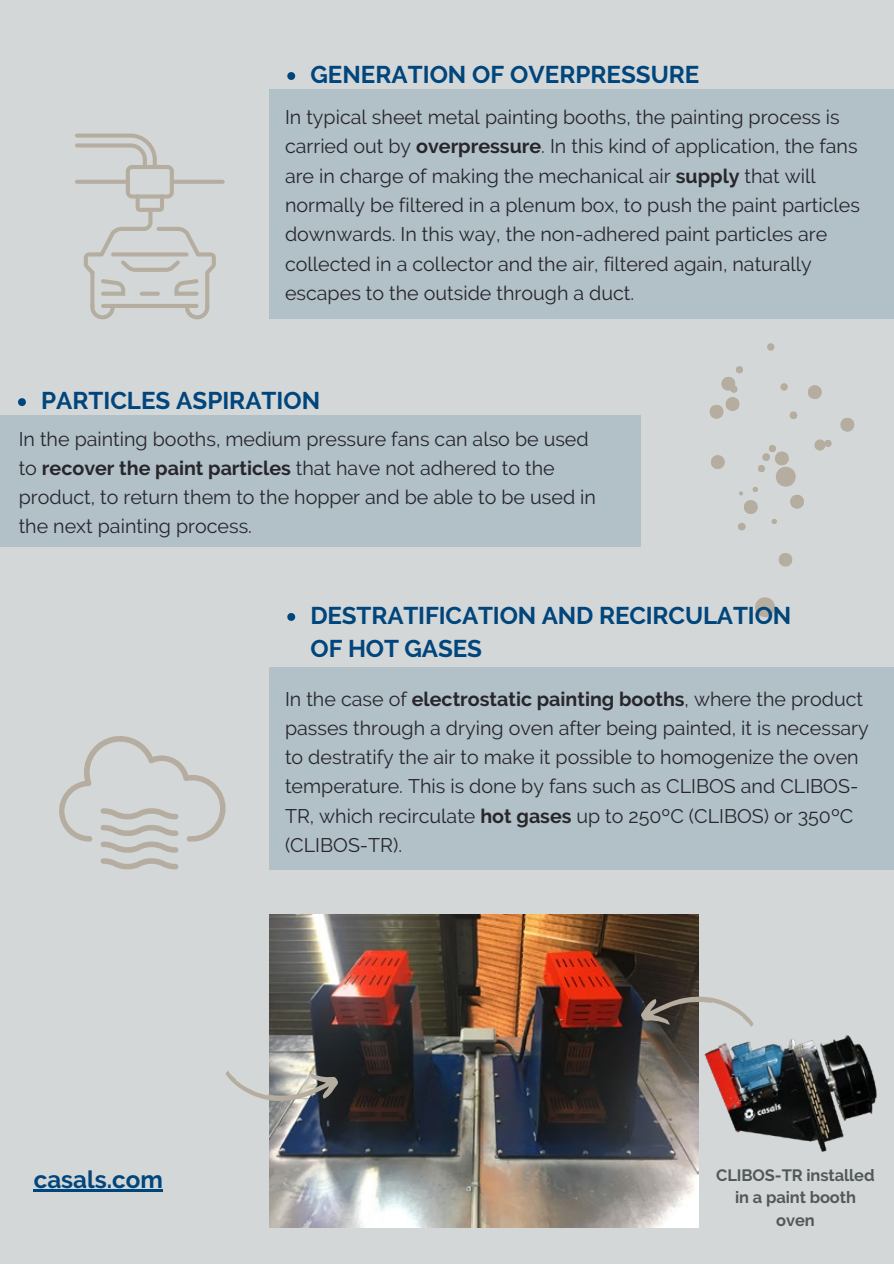
<style>
.page{position:relative;width:894px;height:1264px;background:#fff}
.page>*{position:absolute;margin:0;border:0;box-sizing:border-box;transform-origin:0 0}
.t1{font:700 24.15px/32.7px "Raleway";color:#00457c}
.t2{font:19.65px/29.2px "Raleway";color:#27262b}
.t3{font:700 16.5px/22.5px "Raleway";letter-spacing:-.005em;color:#52595b;text-align:center}
.s1{font-weight:700}
</style>
<div class="page">
<div style="left:0;top:0;width:893px;height:1263px;background:#d4d7d7"></div>
<hr style="left:171px;top:180px;width:54px;height:4px;background:#b5aea0;border-radius:2px">
<svg style="left:75px;top:133px;width:141px;height:186px"></svg>
<div style="left:269px;top:89px;width:624px;height:230px;background:#b2c0c8"></div>
<div style="left:0;top:415px;width:640px;height:132px;background:#b2c0c8"></div>
<svg style="left:778px;top:553px;width:15px;height:14px"></svg>
<svg style="left:808px;top:385px;width:14px;height:14px"></svg>
<svg style="left:814px;top:439px;width:17px;height:12px"></svg>
<svg style="left:789px;top:411px;width:8px;height:8px"></svg>
<svg style="left:767px;top:343px;width:7px;height:8px"></svg>
<svg style="left:780px;top:383px;width:7px;height:8px"></svg>
<svg style="left:711px;top:455px;width:14px;height:14px"></svg>
<svg style="left:738px;top:445px;width:66px;height:86px"></svg>
<svg style="left:840px;top:417px;width:14px;height:15px"></svg>
<svg style="left:755px;top:597px;width:20px;height:21px"></svg>
<svg style="left:709px;top:366px;width:34px;height:53px"></svg>
<div style="left:269px;top:666px;width:624px;height:203px;background:#b2c0c8"></div>
<svg style="left:101px;top:858px;width:77px;height:11px"></svg>
<svg style="left:59px;top:736px;width:166px;height:116px"></svg>
<img style="left:269px;top:914px;width:429px;height:313px">
<svg style="left:225px;top:1070px;width:114px;height:32px"></svg>
<svg style="left:640px;top:995px;width:113px;height:31px"></svg>
<img style="left:704px;top:1035px;width:173px;height:117px">
<hr style="left:34px;top:1189px;width:129px;height:2px;background:#00457c">
<svg style="left:287px;top:72px;width:8px;height:8px"></svg>
<svg style="left:18px;top:398px;width:8px;height:8px"></svg>
<svg style="left:287px;top:613px;width:8px;height:8px"></svg>
<p class="t1" style="left:310px;top:59px;width:390px">GENERATION OF OVERPRESSURE</p>
<p class="t2" style="left:285px;top:102px;width:576px">In typical sheet metal painting booths, the painting process is carried out by <span class="s1">overpressure</span>. In this kind of application, the fans are in charge of making the mechanical air <span class="s1">supply</span> that will normally be filtered in a plenum box, to push the paint particles downwards. In this way, the non-adhered paint particles are collected in a collector and the air, filtered again, naturally escapes to the outside through a duct.</p>
<p class="t1" style="left:41px;top:385px;width:280px">PARTICLES ASPIRATION</p>
<p class="t2" style="left:19px;top:424px;width:578px">In the painting booths, medium pressure fans can also be used to <span class="s1">recover the paint particles</span> that have not adhered to the product, to return them to the hopper and be able to be used in the next painting process.</p>
<p class="t1" style="left:310px;top:599px;width:482px">DESTRATIFICATION AND RECIRCULATION<br>OF HOT GASES</p>
<p class="t2" style="left:285px;top:684px;width:585px">In the case of <span class="s1">electrostatic painting booths</span>, where the product passes through a drying oven after being painted, it is necessary to destratify the air to make it possible to homogenize the oven temperature. This is done by fans such as CLIBOS and CLIBOS-TR, which recirculate <span class="s1">hot gases</span> up to 250ºC (CLIBOS) or 350ºC (CLIBOS-TR).</p>
<p class="t1" style="left:34px;top:1162px;width:131px">casals.com</p>
<p class="t3" style="left:716px;top:1163px;width:160px">CLIBOS-TR installed in a paint booth oven</p>
</div>
